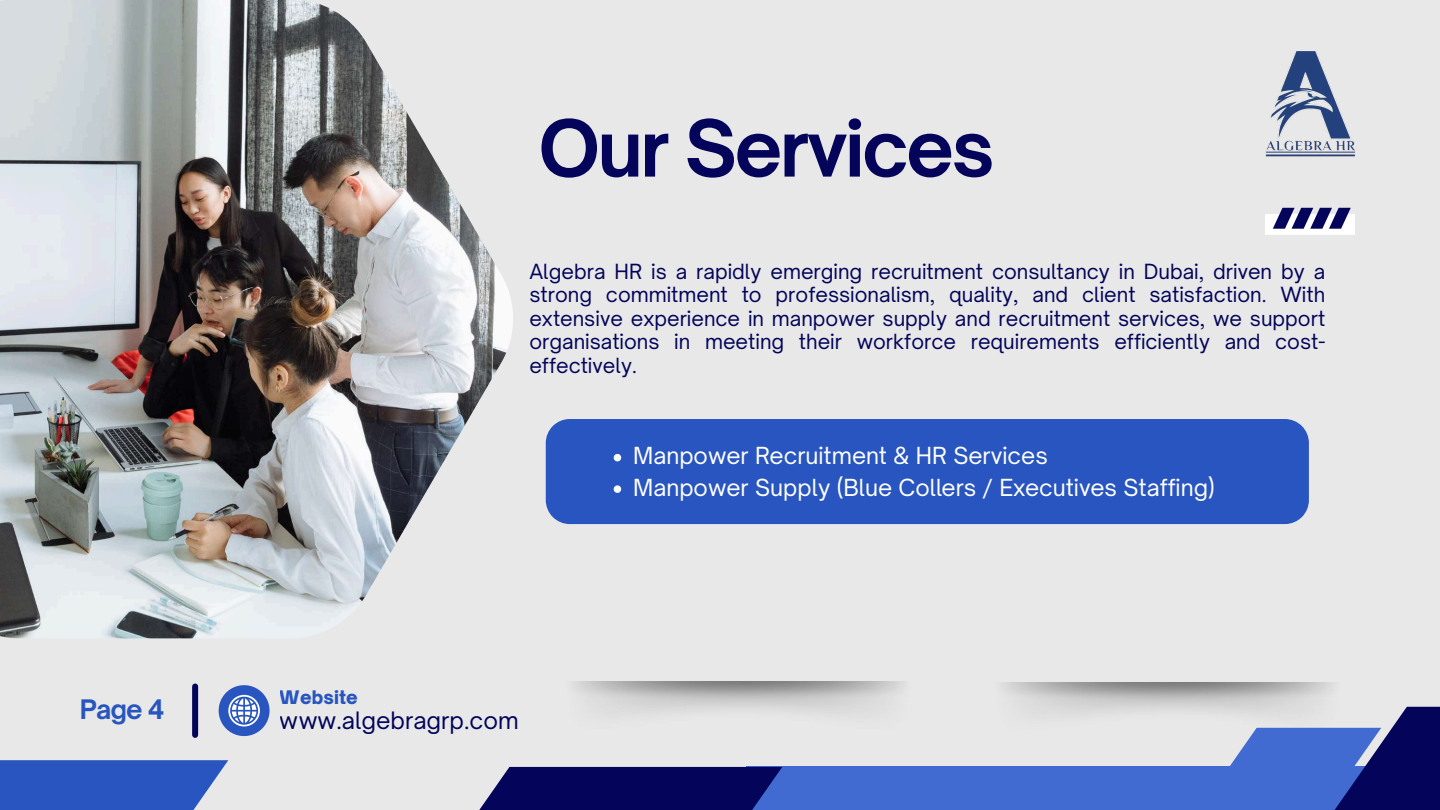
<style>
.page{position:relative;width:1440px;height:810px;background:#e8e8e8}
.page>*{position:absolute;margin:0;border:0;box-sizing:border-box;transform-origin:0 0}
.t1{font:700 74.9px "Open Sauce One";letter-spacing:-.035em;color:#03045a}
.t2{font:700 25.7px "Open Sauce One";color:#2855bf}
.t3{font:23px "Open Sauce One";color:#03045a}
.t4{font:22.5px/31.5px "Open Sauce One";color:#fff}
.t5{font:20px/23.5px "Open Sauce One";color:#03045a;text-align:justify}
.t6{font:900 17.9px "Open Sauce One";color:#2855bf}
</style>
<div class="page">
<svg style="left:219px;top:685px;width:51px;height:51px"></svg>
<div style="left:192px;top:686px;width:6px;height:49px;background:#03045a"></div>
<img style="left:0;top:0;width:513px;height:638px">
<div style="left:546px;top:419px;width:763px;height:105px;background:#2855bf"></div>
<div style="left:746px;top:766px;width:642px;height:44px;background:#416bd0"></div>
<svg style="left:1188px;top:707px;width:252px;height:103px"></svg>
<svg style="left:479px;top:767px;width:303px;height:43px;background:#121467"></svg>
<svg style="left:0;top:760px;width:228px;height:50px;background:#3660c2"></svg>
<svg style="left:1265px;top:208px;width:90px;height:27px;background:#9494b8"></svg>
<img style="left:1265px;top:50px;width:90px;height:107px">
<svg style="left:614px;top:454px;width:7px;height:7px"></svg>
<svg style="left:614px;top:485px;width:7px;height:8px"></svg>
<p class="t2" style="left:80px;top:694px;width:86px">Page 4</p>
<h1 class="t1" style="left:539px;top:102px;width:458px">Our Services</h1>
<p class="t5" style="left:529px;top:259px;width:797px">Algebra HR is a rapidly emerging recruitment consultancy in Dubai, driven by a strong commitment to professionalism, quality, and client satisfaction. With extensive experience in manpower supply and recruitment services, we support organisations in meeting their workforce requirements efficiently and cost&shy;effectively.</p>
<p class="t4" style="left:633px;top:440px;width:583px">Manpower Recruitment &amp; HR Services<br>Manpower Supply (Blue Collers / Executives Staffing)</p>
<p class="t6" style="left:280px;top:687px;width:79px">Website</p>
<p class="t3" style="left:280px;top:706px;width:240px">www.algebragrp.com</p>
</div>
